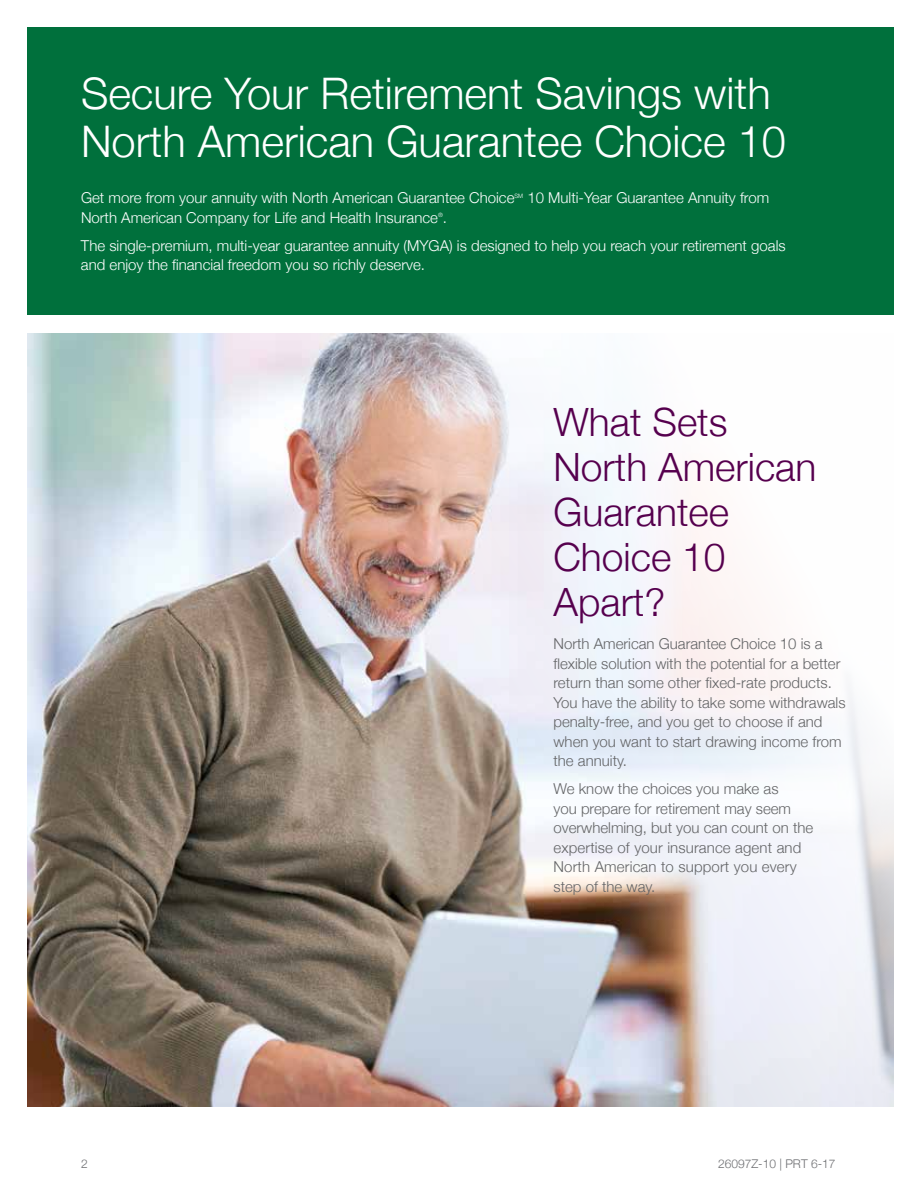
<style>
.page{position:relative;width:918px;height:1188px;background:#fff}
.page>*{position:absolute;margin:0;border:0;box-sizing:border-box;transform-origin:0 0}
.t1{font:300 43.5px/48px "Helvetica Neue";color:#fff}
.t2{font:300 39px/45px "Helvetica Neue";color:#56004e}
.t3{font:300 15px/19.5px "Helvetica Neue";color:#636466}
.t4{font:300 15px/19.5px "Helvetica Neue";color:#fff}
.t5{font:300 12px "Helvetica Neue";color:#6d6e71}
.t6{font:300 6px "Helvetica Neue";color:#fff}
</style>
<div class="page">
<img style="left:27px;top:334px;width:866px;height:773px">
<div style="left:27px;top:27px;width:867px;height:287px;background:#00703c"></div>
<h1 class="t1" style="left:81px;top:66px;width:707px">Secure Your Retirement Savings with<br>North American Guarantee Choice 10</h1>
<p class="t4" style="left:81px;top:187px;width:435px">Get more from your annuity with North American Guarantee Choice</p>
<p class="t6" style="left:514px;top:191px;width:10px">SM</p>
<p class="t4" style="left:527px;top:187px;width:243px">10 Multi-Year Guarantee Annuity from</p>
<p class="t4" style="left:81px;top:207px;width:368px">North American Company for Life and Health Insurance .</p>
<p class="t6" style="left:438px;top:210px;width:6px">®</p>
<p class="t4" style="left:81px;top:235px;width:706px">The single-premium, multi-year guarantee annuity (MYGA) is designed to help you reach your retirement goals and enjoy the financial freedom you so richly deserve.</p>
<h2 class="t2" style="left:554px;top:397px;width:264px">What Sets<br>North American<br>Guarantee<br>Choice 10<br>Apart?</h2>
<p class="t3" style="left:554px;top:633px;width:294px">North American Guarantee Choice 10 is a flexible solution with the potential for a better return than some other fixed-rate products.<br>You have the ability to take some withdrawals penalty-free, and you get to choose if and when you want to start drawing income from the annuity.</p>
<p class="t3" style="left:554px;top:778px;width:261px">We know the choices you make as<br>you prepare for retirement may seem overwhelming, but you can count on the expertise of your insurance agent and<br>North American to support you every step of the way.</p>
<p class="t5" style="left:81px;top:1155px;width:8px">2</p>
<p class="t5" style="left:718px;top:1155px;width:119px">26097Z-10 | PRT 6-17</p>
</div>
